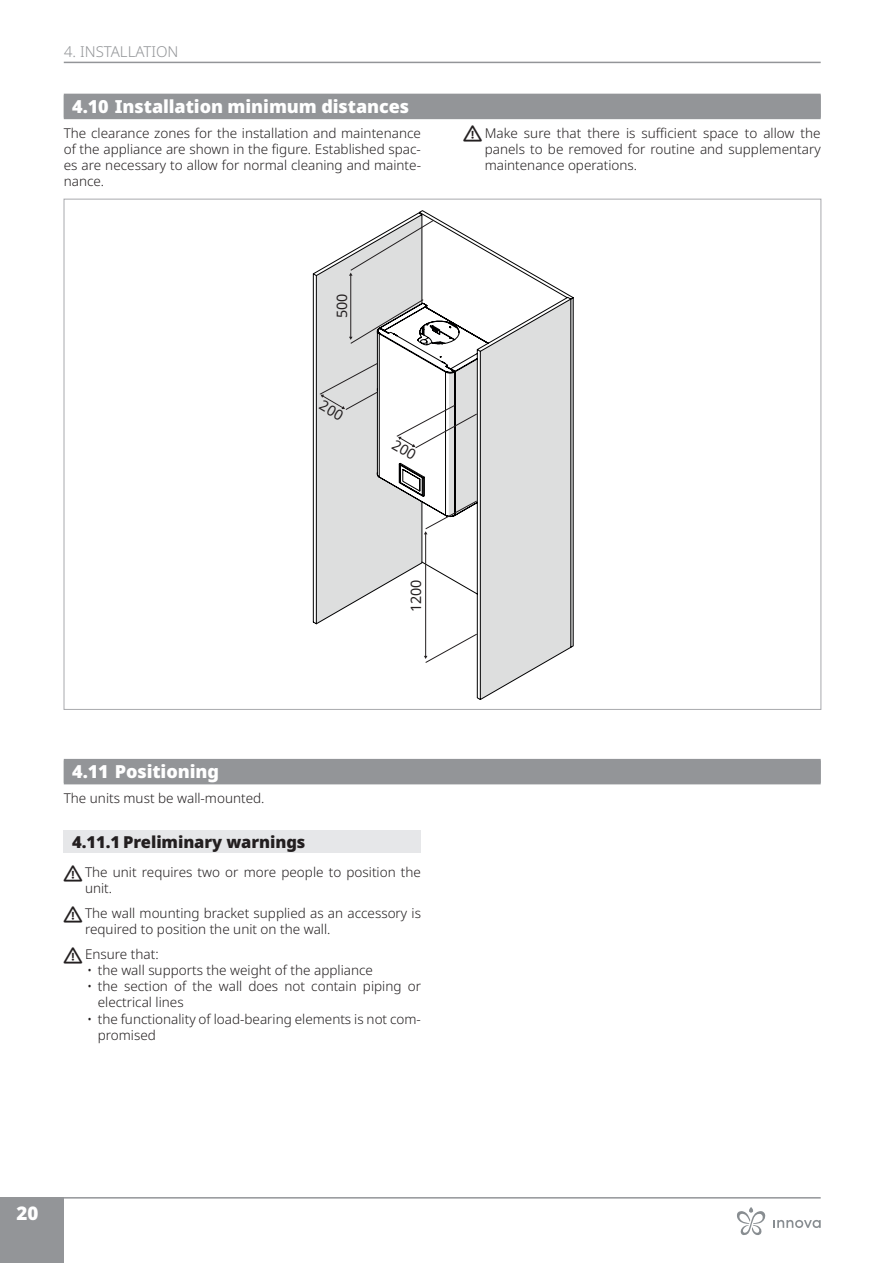
<style>
.page{position:relative;width:893px;height:1263px;background:#fff}
.page>*{position:absolute;margin:0;border:0;box-sizing:border-box;transform-origin:0 0}
.t1{font:900 18.75px "Noto Sans";color:#fff}
.t2{font:900 18px "Noto Sans";letter-spacing:-.005em;color:#fff}
.t3{font:900 16.5px "Noto Sans";letter-spacing:-.005em;color:#231f20}
.t4{font:300 15px "Noto Sans";color:#939598}
.t5{font:14.4px "Noto Sans";color:#231f20}
.t6{font:300 13.5px/16.2px "Noto Sans";color:#231f20}
</style>
<div class="page">
<hr style="left:64px;top:62px;width:757px;height:1px;background:#939598">
<hr style="left:64px;top:1197px;width:757px;height:1px;background:#939598">
<div style="left:0;top:1197px;width:64px;height:66px;background:#939598"></div>
<div style="left:64px;top:95px;width:757px;height:24px;background:#939598"></div>
<div style="left:64px;top:94px;width:757px;height:24px;background:#939598"></div>
<div style="left:64px;top:760px;width:757px;height:24px;background:#939598"></div>
<div style="left:64px;top:759px;width:757px;height:24px;background:#939598"></div>
<svg style="left:419px;top:210px;width:155px;height:489px"></svg>
<svg style="left:312px;top:212px;width:111px;height:413px"></svg>
<hr style="left:350px;top:275px;width:1px;height:62px;background:#231f20">
<hr style="left:425px;top:534px;width:1px;height:122px;background:#231f20">
<svg style="left:424px;top:501px;width:53px;height:33px"></svg>
<svg style="left:424px;top:634px;width:53px;height:29px"></svg>
<svg style="left:349px;top:220px;width:85px;height:56px"></svg>
<svg style="left:349px;top:299px;width:75px;height:45px"></svg>
<div style="left:64px;top:830px;width:357px;height:23px;background:#e6e7e9"></div>
<svg style="left:773px;top:1220px;width:48px;height:8px"></svg>
<svg style="left:737px;top:1207px;width:29px;height:28px"></svg>
<svg style="left:319px;top:363px;width:58px;height:58px;background:#d5d6d6"></svg>
<svg style="left:392px;top:405px;width:85px;height:55px"></svg>
<p class="t4" style="left:64px;top:41px;width:116px">4. I nstallation</p>
<h2 class="t2" style="left:72px;top:93px;width:338px">4.10 Installation minimum distances</h2>
<p class="t6" style="left:64px;top:125px;width:359px;text-align:justify">The clearance zones for the installation and maintenance of the appliance are shown in the figure. Established spac&shy;es are necessary to allow for normal cleaning and mainte&shy;nance.</p>
<p class="t6" style="left:485px;top:125px;width:337px;text-align:justify">Make sure that there is sufficient space to allow the panels to be removed for routine and supplementary maintenance operations.</p>
<p class="t5" style="left:332px;top:318px;width:26px;rotate:-90deg">500</p>
<p class="t5" style="left:406px;top:612px;width:34px;rotate:-90deg">1200</p>
<h2 class="t2" style="left:72px;top:758px;width:148px">4.11 Positioning</h2>
<p class="t6" style="left:64px;top:790px;width:202px">The units must be wall-mounted.</p>
<p class="t3" style="left:72px;top:829px;width:235px">4.11.1 Preliminary warnings</p>
<p class="t6" style="left:85px;top:864px;width:337px">The unit requires two or more people to position the unit.</p>
<p class="t6" style="left:85px;top:905px;width:337px">The wall mounting bracket supplied as an accessory is required to position the unit on the wall.</p>
<p class="t6" style="left:85px;top:946px;width:75px">Ensure that:</p>
<p class="t6" style="left:87px;top:962px;width:287px">• the wall supports the weight of the appliance</p>
<p class="t6" style="left:98px;top:978px;width:325px;text-indent:-11px">• the section of the wall does not contain piping or electrical lines</p>
<p class="t6" style="left:98px;top:1011px;width:325px;text-indent:-11px">• the functionality of load-bearing elements is not com&shy;promised</p>
<h1 class="t1" style="left:17px;top:1199px;width:23px">20</h1>
</div>
